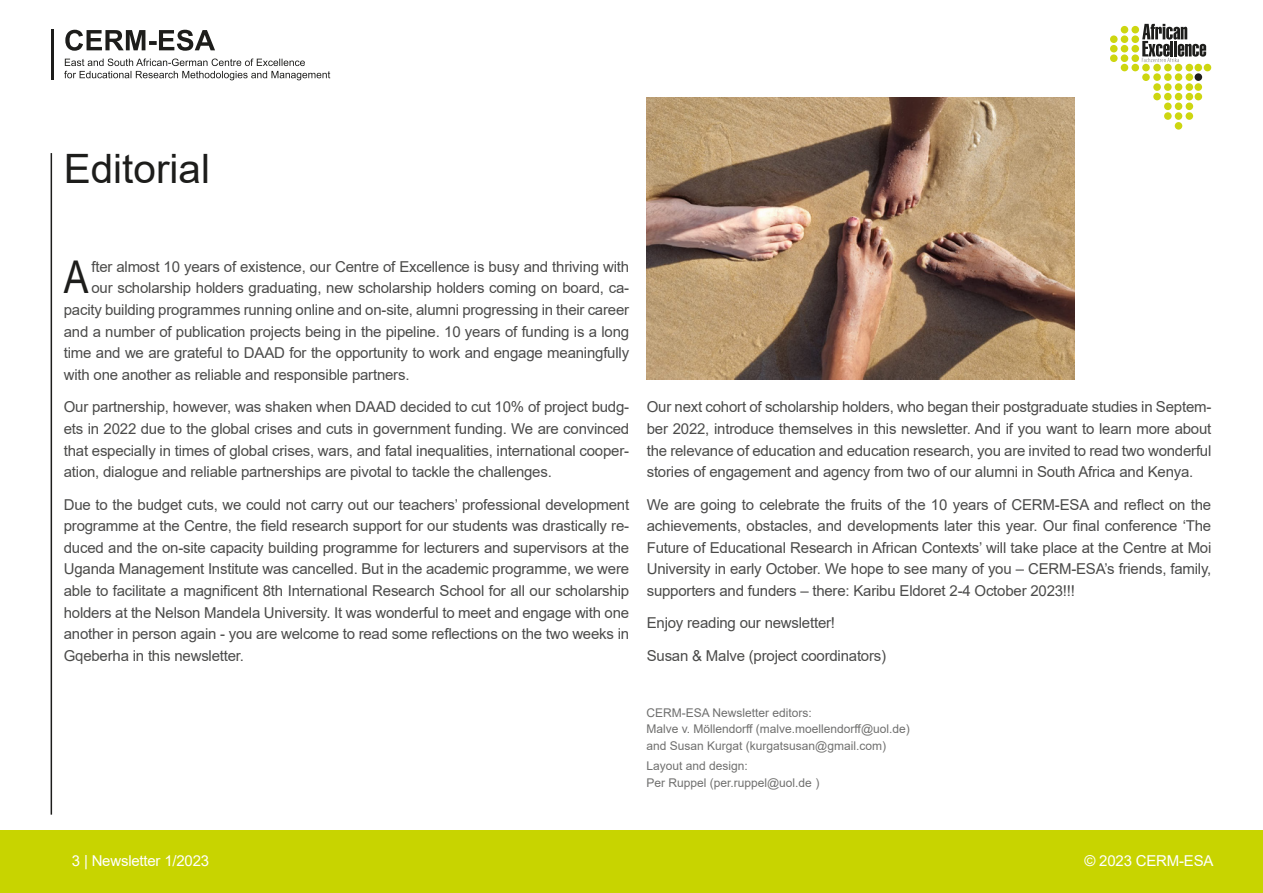
<style>
.page{position:relative;width:1263px;height:893px;background:#fff}
.page>*{position:absolute;margin:0;border:0;box-sizing:border-box;transform-origin:0 0}
.t1{font:45.15px "Arial Narrow";color:#1d1d1b}
.t2{font:40.5px "Arial";color:#1d1d1b}
.t3{font:15px/21.6px "Arial";letter-spacing:-.015em;color:#4b4b4a;text-align:justify}
.t4{font:15px "Arial";letter-spacing:-.015em;color:#fff}
.t5{font:12px/16.5px "Arial";color:#70706f}
</style>
<div class="page">
<div style="left:0;top:831px;width:1263px;height:62px;background:#c8d400"></div>
<div style="left:1121px;top:26px;width:7px;height:7px;background:#cdd610;border-radius:50%"></div>
<div style="left:1110px;top:35px;width:7px;height:8px;background:#cdd610;border-radius:50%"></div>
<div style="left:1121px;top:35px;width:7px;height:8px;background:#cdd610;border-radius:50%"></div>
<div style="left:1110px;top:45px;width:7px;height:7px;background:#cdd610;border-radius:50%"></div>
<div style="left:1121px;top:45px;width:7px;height:7px;background:#cdd610;border-radius:50%"></div>
<div style="left:1110px;top:54px;width:7px;height:8px;background:#cdd610;border-radius:50%"></div>
<div style="left:1121px;top:54px;width:7px;height:8px;background:#cdd610;border-radius:50%"></div>
<div style="left:1131px;top:26px;width:8px;height:7px;background:#cdd610;border-radius:50%"></div>
<div style="left:1131px;top:35px;width:8px;height:8px;background:#cdd610;border-radius:50%"></div>
<div style="left:1131px;top:45px;width:8px;height:7px;background:#cdd610;border-radius:50%"></div>
<div style="left:1131px;top:54px;width:8px;height:8px;background:#cdd610;border-radius:50%"></div>
<div style="left:1121px;top:64px;width:7px;height:7px;background:#cdd610;border-radius:50%"></div>
<div style="left:1131px;top:64px;width:8px;height:7px;background:#cdd610;border-radius:50%"></div>
<div style="left:1142px;top:64px;width:8px;height:7px;background:#cdd610;border-radius:50%"></div>
<div style="left:1142px;top:73px;width:8px;height:8px;background:#cdd610;border-radius:50%"></div>
<div style="left:1153px;top:64px;width:8px;height:7px;background:#cdd610;border-radius:50%"></div>
<div style="left:1164px;top:64px;width:8px;height:7px;background:#cdd610;border-radius:50%"></div>
<div style="left:1153px;top:73px;width:8px;height:8px;background:#cdd610;border-radius:50%"></div>
<div style="left:1164px;top:73px;width:8px;height:8px;background:#cdd610;border-radius:50%"></div>
<div style="left:1175px;top:64px;width:7px;height:7px;background:#cdd610;border-radius:50%"></div>
<div style="left:1185px;top:64px;width:8px;height:7px;background:#cdd610;border-radius:50%"></div>
<div style="left:1194px;top:64px;width:8px;height:7px;background:#cdd610;border-radius:50%"></div>
<div style="left:1204px;top:64px;width:7px;height:7px;background:#cdd610;border-radius:50%"></div>
<div style="left:1175px;top:73px;width:7px;height:8px;background:#cdd610;border-radius:50%"></div>
<div style="left:1194px;top:73px;width:8px;height:8px;background:#1d1d1b;border-radius:50%"></div>
<div style="left:1185px;top:73px;width:8px;height:8px;background:#cdd610;border-radius:50%"></div>
<div style="left:1153px;top:83px;width:8px;height:8px;background:#cdd610;border-radius:50%"></div>
<div style="left:1153px;top:93px;width:8px;height:7px;background:#cdd610;border-radius:50%"></div>
<div style="left:1164px;top:83px;width:7px;height:8px;background:#cdd610;border-radius:50%"></div>
<div style="left:1175px;top:83px;width:7px;height:8px;background:#cdd610;border-radius:50%"></div>
<div style="left:1185px;top:83px;width:8px;height:8px;background:#cdd610;border-radius:50%"></div>
<div style="left:1164px;top:93px;width:7px;height:7px;background:#cdd610;border-radius:50%"></div>
<div style="left:1164px;top:103px;width:7px;height:7px;background:#cdd610;border-radius:50%"></div>
<div style="left:1175px;top:93px;width:7px;height:7px;background:#cdd610;border-radius:50%"></div>
<div style="left:1185px;top:93px;width:8px;height:7px;background:#cdd610;border-radius:50%"></div>
<div style="left:1185px;top:103px;width:8px;height:7px;background:#cdd610;border-radius:50%"></div>
<div style="left:1194px;top:83px;width:8px;height:8px;background:#cdd610;border-radius:50%"></div>
<div style="left:1194px;top:93px;width:8px;height:7px;background:#cdd610;border-radius:50%"></div>
<div style="left:1175px;top:102px;width:7px;height:8px;background:#cdd610;border-radius:50%"></div>
<div style="left:1164px;top:112px;width:8px;height:8px;background:#cdd610;border-radius:50%"></div>
<div style="left:1185px;top:112px;width:8px;height:8px;background:#cdd610;border-radius:50%"></div>
<div style="left:1175px;top:112px;width:7px;height:8px;background:#cdd610;border-radius:50%"></div>
<div style="left:1175px;top:122px;width:7px;height:8px;background:#cdd610;border-radius:50%"></div>
<svg style="left:1142px;top:24px;width:64px;height:38px"></svg>
<hr style="left:51px;top:153px;width:1px;height:662px;background:#1d1d1b">
<hr style="left:51px;top:29px;width:2px;height:51px;background:#1d1d1b">
<svg style="left:64px;top:59px;width:266px;height:21px"></svg>
<svg style="left:65px;top:30px;width:150px;height:21px"></svg>
<img style="left:647px;top:98px;width:428px;height:282px">
<h2 class="t2" style="left:64px;top:140px;width:148px">Editorial</h2>
<h1 class="t1" style="left:64px;top:244px;width:26px">A</h1>
<p class="t3" style="left:91px;top:256px;width:539px">fter almost 10 years of existence, our Centre of Excellence is busy and thriving with</p>
<p class="t3" style="left:91px;top:277px;width:539px">our scholarship holders graduating, new scholarship holders coming on board, ca-</p>
<p class="t3" style="left:64px;top:299px;width:567px">pacity building programmes running online and on-site, alumni progressing in their career</p>
<p class="t3" style="left:64px;top:321px;width:567px">and a number of publication projects being in the pipeline. 10 years of funding is a long</p>
<p class="t3" style="left:64px;top:342px;width:567px">time and we are grateful to DAAD for the opportunity to work and engage meaningfully</p>
<p class="t3" style="left:64px;top:364px;width:347px">with one another as reliable and responsible partners.</p>
<p class="t3" style="left:64px;top:396px;width:567px">Our partnership, however, was shaken when DAAD decided to cut 10% of project budg&shy;ets in 2022 due to the global crises and cuts in government funding. We are convinced that especially in times of global crises, wars, and fatal inequalities, international cooper&shy;ation, dialogue and reliable partnerships are pivotal to tackle the challenges.</p>
<p class="t3" style="left:64px;top:493px;width:567px">Due to the budget cuts, we could not carry out our teachers’ professional development programme at the Centre, the field research support for our students was drastically re&shy;duced and the on-site capacity building programme for lecturers and supervisors at the Uganda Management Institute was cancelled. But in the academic programme, we were able to facilitate a magnificent 8th International Research School for all our scholarship holders at the Nelson Mandela University. It was wonderful to meet and engage with one another in person again - you are welcome to read some reflections on the two weeks in Gqeberha in this newsletter.</p>
<p class="t3" style="left:647px;top:396px;width:566px">Our next cohort of scholarship holders, who began their postgraduate studies in Septem&shy;ber 2022, introduce themselves in this newsletter. And if you want to learn more about the relevance of education and education research, you are invited to read two wonderful stories of engagement and agency from two of our alumni in South Africa and Kenya.</p>
<p class="t3" style="left:647px;top:493px;width:566px">We are going to celebrate the fruits of the 10 years of CERM-ESA and reflect on the achievements, obstacles, and developments later this year. Our final conference ‘The Future of Educational Research in African Contexts’ will take place at the Centre at Moi University in early October. We hope to see many of you – CERM-ESA’s friends, family, supporters and funders – there: Karibu Eldoret 2-4 October 2023!!!</p>
<p class="t3" style="left:647px;top:607px;width:241px;line-height:32.4px">Enjoy reading our newsletter!<br>Susan &amp; Malve (project coordinators)</p>
<p class="t5" style="left:646px;top:704px;width:265px">CERM-ESA Newsletter editors:<br>Malve v. Möllendorff (malve.moellendorff@uol.de) and Susan Kurgat (kurgatsusan@gmail.com)</p>
<p class="t5" style="left:646px;top:758px;width:174px">Layout and design:<br>Per Ruppel (per.ruppel@uol.de )</p>
<p class="t4" style="left:72px;top:850px;width:139px">3 | Newsletter 1/2023</p>
<p class="t4" style="left:1084px;top:850px;width:130px">© 2023 CERM-ESA</p>
</div>
